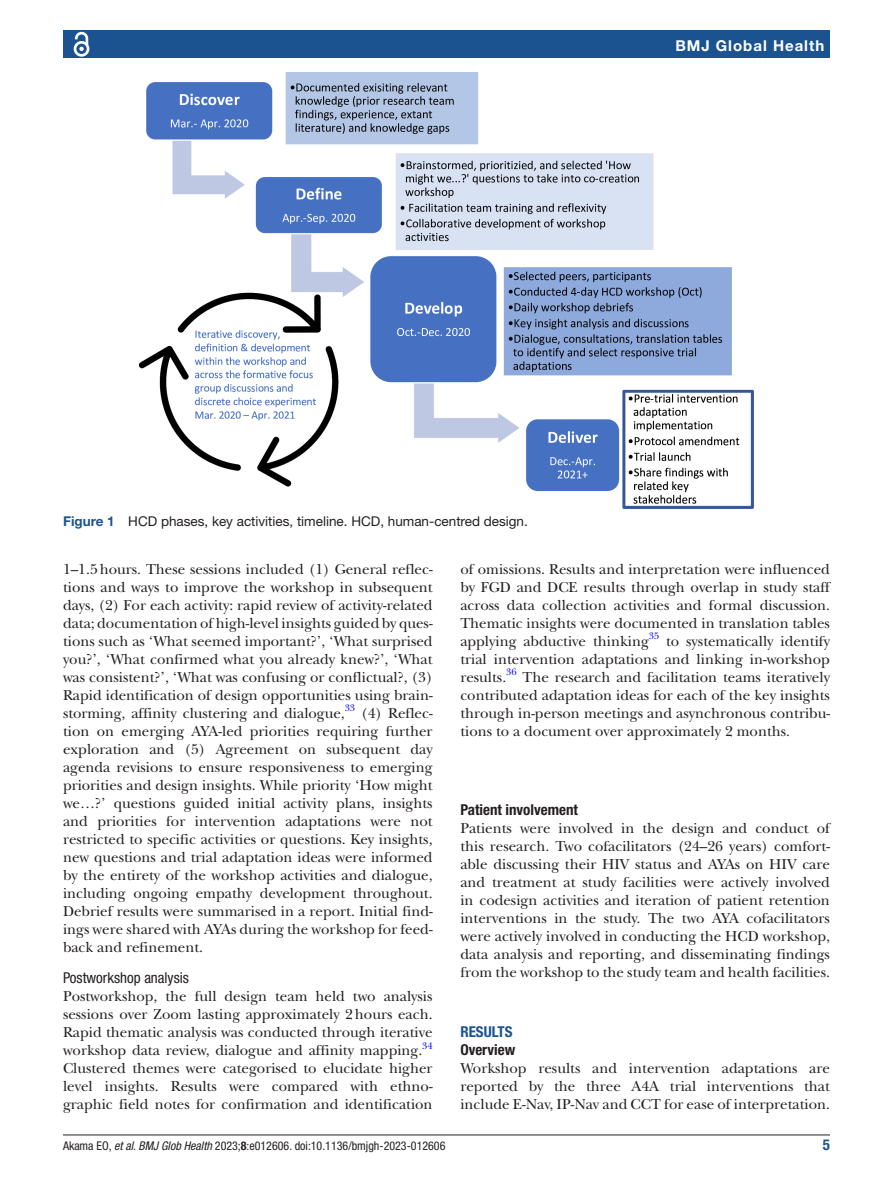
<style>
.page{position:relative;width:893px;height:1191px;background:#fff}
.page>*{position:absolute;margin:0;border:0;box-sizing:border-box;transform-origin:0 0}
.t1{font:15px/18px "New Baskerville";color:#231f20;text-align:justify}
.t2{font:700 condensed 15px "Helvetica Neue LT Std";color:#231f20}
.t3{font:condensed 15px "Helvetica Neue LT Std";color:#231f20}
.t4{font:700 15px "Helvetica Neue LT Std";letter-spacing:.065em;color:#fff}
.t5{font:700 condensed 15px "Helvetica Neue LT Std";color:#1b5391}
.t6{font:13.5px "Helvetica Neue LT Std";color:#231f20}
.t7{font:condensed 12px "Helvetica Neue LT Std";color:#231f20}
.t8{font:9.9px "New Baskerville";color:#00f}
.s1{font-weight:700;color:#1b5391}
.s2{font-style:italic}
.s3{font-weight:700}
</style>
<div class="page">
<hr style="left:63px;top:1134px;width:767px;height:1px;background:#231f20">
<div style="left:63px;top:31px;width:767px;height:27px;background:#1b5391"></div>
<svg style="left:73px;top:31px;width:17px;height:26px"></svg>
<img style="left:140px;top:73px;width:613px;height:435px">
<p class="t4" style="left:675px;top:36px;width:150px">BMJ Global Health</p>
<p class="t6" style="left:63px;top:513px;width:466px"><span class="s1">Figure 1</span> HCD phases, key activities, timeline. HCD, human-centred design.</p>
<p class="t1" style="left:63px;top:560px;width:371px">1–1.5hours. These sessions included (1) General reflec&shy;tions and ways to improve the workshop in subsequent days, (2) For each activity: rapid review of activity-related data; documentation of high-level insights guided by ques&shy;tions such as ‘What seemed important?’, ‘What surprised you?’, ‘What confirmed what you already knew?’, ‘What was consistent?’, ‘What was confusing or conflictual?, (3)<br>Rapid identification of design opportunities using brain&shy;storming, affinity clustering and dialogue,</p>
<p class="t8" style="left:345px;top:702px;width:12px">33</p>
<p class="t1" style="left:63px;top:704px;width:371px;text-indent:298px">(4) Reflec&shy;tion on emerging AYA-led priorities requiring further exploration and (5) Agreement on subsequent day agenda revisions to ensure responsiveness to emerging priorities and design insights. While priority ‘How might we…?’ questions guided initial activity plans, insights and priorities for intervention adaptations were not restricted to specific activities or questions. Key insights, new questions and trial adaptation ideas were informed by the entirety of the workshop activities and dialogue, including ongoing empathy development throughout.<br>Debrief results were summarised in a report. Initial find&shy;ings were shared with AYAs during the workshop for feed&shy;back and refinement.</p>
<p class="t3" style="left:63px;top:969px;width:128px">Postworkshop analysis</p>
<p class="t1" style="left:63px;top:987px;width:371px">Postworkshop, the full design team held two analysis sessions over Zoom lasting approximately 2hours each.<br>Rapid thematic analysis was conducted through iterative workshop data review, dialogue and affinity mapping.</p>
<p class="t8" style="left:422px;top:1039px;width:12px">34</p>
<p class="t1" style="left:63px;top:1059px;width:371px">Clustered themes were categorised to elucidate higher level insights. Results were compared with ethno&shy;graphic field notes for confirmation and identification</p>
<p class="t1" style="left:460px;top:560px;width:371px">of omissions. Results and interpretation were influenced by FGD and DCE results through overlap in study staff across data collection activities and formal discussion.<br>Thematic insights were documented in translation tables applying abductive thinking</p>
<p class="t8" style="left:649px;top:630px;width:12px">35</p>
<p class="t1" style="left:460px;top:632px;width:371px;text-indent:206px">to systematically identify trial intervention adaptations and linking in-workshop results.</p>
<p class="t8" style="left:506px;top:666px;width:12px">36</p>
<p class="t1" style="left:460px;top:668px;width:371px;text-indent:62px">The research and facilitation teams iteratively contributed adaptation ideas for each of the key insights through in-person meetings and asynchronous contribu&shy;tions to a document over approximately 2 months.</p>
<p class="t2" style="left:460px;top:800px;width:119px">Patient involvement</p>
<p class="t1" style="left:460px;top:818px;width:371px">Patients were involved in the design and conduct of this research. Two cofacilitators (24–26 years) comfort&shy;able discussing their HIV status and AYAs on HIV care and treatment at study facilities were actively involved in codesign activities and iteration of patient retention interventions in the study. The two AYA cofacilitators were actively involved in conducting the HCD workshop, data analysis and reporting, and disseminating findings from the workshop to the study team and health facilities.</p>
<p class="t5" style="left:460px;top:1023px;width:54px">RESULTS</p>
<p class="t2" style="left:460px;top:1041px;width:56px">Overview</p>
<p class="t1" style="left:460px;top:1059px;width:371px">Workshop results and intervention adaptations are reported by the three A4A trial interventions that include E-Nav, IP-Nav and CCT for ease of interpretation.</p>
<p class="t7" style="left:63px;top:1138px;width:384px">Akama EO, <span class="s2">et al</span>. <span class="s2">BMJ Glob Health</span> 2023;<span class="s3">8</span>:e012606. doi:10.1136/bmjgh-2023-012606</p>
<p class="t5" style="left:823px;top:1135px;width:9px">5</p>
</div>
